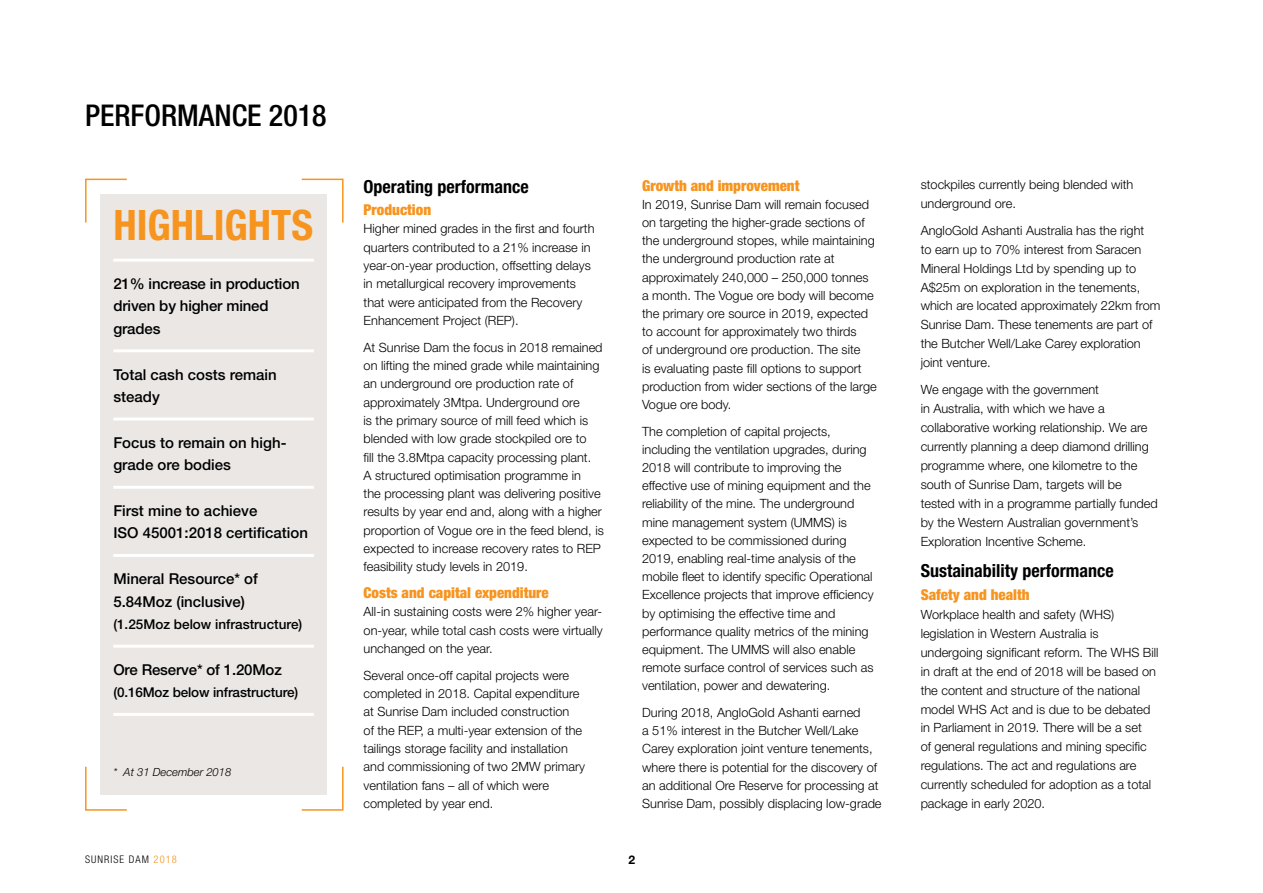
<style>
.page{position:relative;width:1263px;height:893px;background:#fff}
.page>*{position:absolute;margin:0;border:0;box-sizing:border-box;transform-origin:0 0}
._2019_Heading_LV1{font:700 condensed 42px "Helvetica Neue";color:#f7941e}
._2019_TOP_PAGE_LV1{font:500 condensed 30px "Helvetica Neue";color:#000}
._2019_Heading_LV1-2{font:700 condensed 18px "Helvetica Neue";color:#000}
._2019_Body_copy{font:500 15px/22.5px "Helvetica Neue";color:#000}
._2019_Heading_LV2{font:900 condensed 15px "Helvetica Neue";color:#f7941e}
._2019_Body_copy-2{font:500 13.5px "Helvetica Neue";letter-spacing:-.01em;color:#000}
._2019_Body_copy-3{font:300 12.75px/18.1px "Helvetica Neue";color:#000}
.t1{font:700 12px "Helvetica Neue";color:#000}
._2019_Footnote{font:italic 300 11.25px "Helvetica Neue";color:#000}
.t2{font:300 condensed 10.5px "Helvetica Neue";letter-spacing:.1em;color:#000}
.s1{color:#f7941e}
</style>
<div class="page">
<svg style="left:85px;top:178px;width:43px;height:46px"></svg>
<svg style="left:85px;top:765px;width:42px;height:46px"></svg>
<svg style="left:300px;top:178px;width:44px;height:45px"></svg>
<svg style="left:301px;top:766px;width:43px;height:45px"></svg>
<div style="left:101px;top:195px;width:226px;height:600px;background:#eae7e5"></div>
<hr style="left:113px;top:259px;width:201px;height:3px;background:#fff">
<hr style="left:113px;top:349px;width:201px;height:3px;background:#fff">
<hr style="left:113px;top:418px;width:201px;height:3px;background:#fff">
<hr style="left:113px;top:486px;width:201px;height:3px;background:#fff">
<hr style="left:113px;top:554px;width:201px;height:3px;background:#fff">
<hr style="left:113px;top:645px;width:201px;height:3px;background:#fff">
<hr style="left:113px;top:713px;width:201px;height:3px;background:#fff">
<p class="_2019_TOP_PAGE_LV1" style="left:85px;top:97px;width:243px">PERFORMANCE 2018</p>
<p class="_2019_Heading_LV1" style="left:113px;top:200px;width:201px">HIGHLIGHTS</p>
<p class="_2019_Body_copy" style="left:113px;top:272px;width:188px">21% increase in production driven by higher mined grades</p>
<p class="_2019_Body_copy" style="left:113px;top:363px;width:165px">Total cash costs remain steady</p>
<p class="_2019_Body_copy" style="left:113px;top:431px;width:175px">Focus to remain on high&shy;grade ore bodies</p>
<p class="_2019_Body_copy" style="left:113px;top:499px;width:196px">First mine to achieve<br>ISO 45001:2018 certification</p>
<p class="_2019_Body_copy" style="left:113px;top:567px;width:146px">Mineral Resource* of<br>5.84Moz (inclusive)</p>
<p class="_2019_Body_copy-2" style="left:113px;top:616px;width:190px">(1.25Moz below infrastructure)</p>
<p class="_2019_Body_copy" style="left:113px;top:658px;width:170px">Ore Reserve* of 1.20Moz</p>
<p class="_2019_Body_copy-2" style="left:113px;top:684px;width:186px">(0.16Moz below infrastructure)</p>
<p class="_2019_Footnote" style="left:113px;top:765px;width:119px">* At 31 December 2018</p>
<p class="_2019_Heading_LV1-2" style="left:364px;top:175px;width:167px">Operating performance</p>
<p class="_2019_Heading_LV2" style="left:364px;top:201px;width:69px">Production</p>
<p class="_2019_Body_copy-3" style="left:364px;top:219px;width:232px">Higher mined grades in the first and fourth quarters contributed to a 21% increase in year-on-year production, offsetting delays in metallurgical recovery improvements that were anticipated from the Recovery Enhancement Project (REP).</p>
<p class="_2019_Body_copy-3" style="left:364px;top:338px;width:242px">At Sunrise Dam the focus in 2018 remained on lifting the mined grade while maintaining an underground ore production rate of approximately 3Mtpa. Underground ore<br>is the primary source of mill feed which is blended with low grade stockpiled ore to<br>fill the 3.8Mtpa capacity processing plant.<br>A structured optimisation programme in<br>the processing plant was delivering positive results by year end and, along with a higher proportion of Vogue ore in the feed blend, is expected to increase recovery rates to REP feasibility study levels in 2019.</p>
<p class="_2019_Heading_LV2" style="left:364px;top:584px;width:187px">Costs and capital expenditure</p>
<p class="_2019_Body_copy-3" style="left:364px;top:602px;width:241px;text-align:justify">All-in sustaining costs were 2% higher year&shy;on-year, while total cash costs were virtually unchanged on the year.</p>
<p class="_2019_Body_copy-3" style="left:364px;top:666px;width:223px">Several once-off capital projects were completed in 2018. Capital expenditure at Sunrise Dam included construction<br>of the REP, a multi-year extension of the tailings storage facility and installation and commissioning of two 2MW primary ventilation fans – all of which were completed by year end.</p>
<p class="_2019_Heading_LV2" style="left:642px;top:176px;width:159px">Growth and improvement</p>
<p class="_2019_Body_copy-3" style="left:642px;top:195px;width:236px">In 2019, Sunrise Dam will remain focused on targeting the higher-grade sections of the underground stopes, while maintaining the underground production rate at approximately 240,000 – 250,000 tonnes a month. The Vogue ore body will become the primary ore source in 2019, expected to account for approximately two thirds<br>of underground ore production. The site<br>is evaluating paste fill options to support production from wider sections of the large Vogue ore body.</p>
<p class="_2019_Body_copy-3" style="left:642px;top:422px;width:233px">The completion of capital projects, including the ventilation upgrades, during 2018 will contribute to improving the effective use of mining equipment and the reliability of the mine. The underground mine management system (UMMS) is expected to be commissioned during 2019, enabling real-time analysis of the mobile fleet to identify specific Operational Excellence projects that improve efficiency by optimising the effective time and performance quality metrics of the mining equipment. The UMMS will also enable remote surface control of services such as ventilation, power and dewatering.</p>
<p class="_2019_Body_copy-3" style="left:642px;top:703px;width:241px">During 2018, AngloGold Ashanti earned<br>a 51% interest in the Butcher Well/Lake Carey exploration joint venture tenements, where there is potential for the discovery of an additional Ore Reserve for processing at Sunrise Dam, possibly displacing low-grade</p>
<p class="t2" style="left:85px;top:853px;width:93px">SUNRISE DAM <span class="s1">2018</span></p>
<p class="t1" style="left:628px;top:852px;width:8px">2</p>
<p class="_2019_Body_copy-3" style="left:921px;top:174px;width:214px;line-height:18.9px">stockpiles currently being blended with underground ore.</p>
<p class="_2019_Body_copy-3" style="left:921px;top:221px;width:241px;line-height:18.9px">AngloGold Ashanti Australia has the right<br>to earn up to 70% interest from Saracen Mineral Holdings Ltd by spending up to A$25m on exploration in the tenements, which are located approximately 22km from Sunrise Dam. These tenements are part of the Butcher Well/Lake Carey exploration joint venture.</p>
<p class="_2019_Body_copy-3" style="left:921px;top:380px;width:239px;line-height:18.9px">We engage with the government<br>in Australia, with which we have a collaborative working relationship. We are currently planning a deep diamond drilling programme where, one kilometre to the south of Sunrise Dam, targets will be tested with in a programme partially funded by the Western Australian government’s Exploration Incentive Scheme.</p>
<p class="_2019_Heading_LV1-2" style="left:921px;top:560px;width:195px">Sustainability performance</p>
<p class="_2019_Heading_LV2" style="left:921px;top:586px;width:110px">Safety and health</p>
<p class="_2019_Body_copy-3" style="left:921px;top:605px;width:239px;line-height:18.9px">Workplace health and safety (WHS) legislation in Western Australia is undergoing significant reform. The WHS Bill in draft at the end of 2018 will be based on the content and structure of the national model WHS Act and is due to be debated in Parliament in 2019. There will be a set<br>of general regulations and mining specific regulations. The act and regulations are currently scheduled for adoption as a total package in early 2020.</p>
</div>
